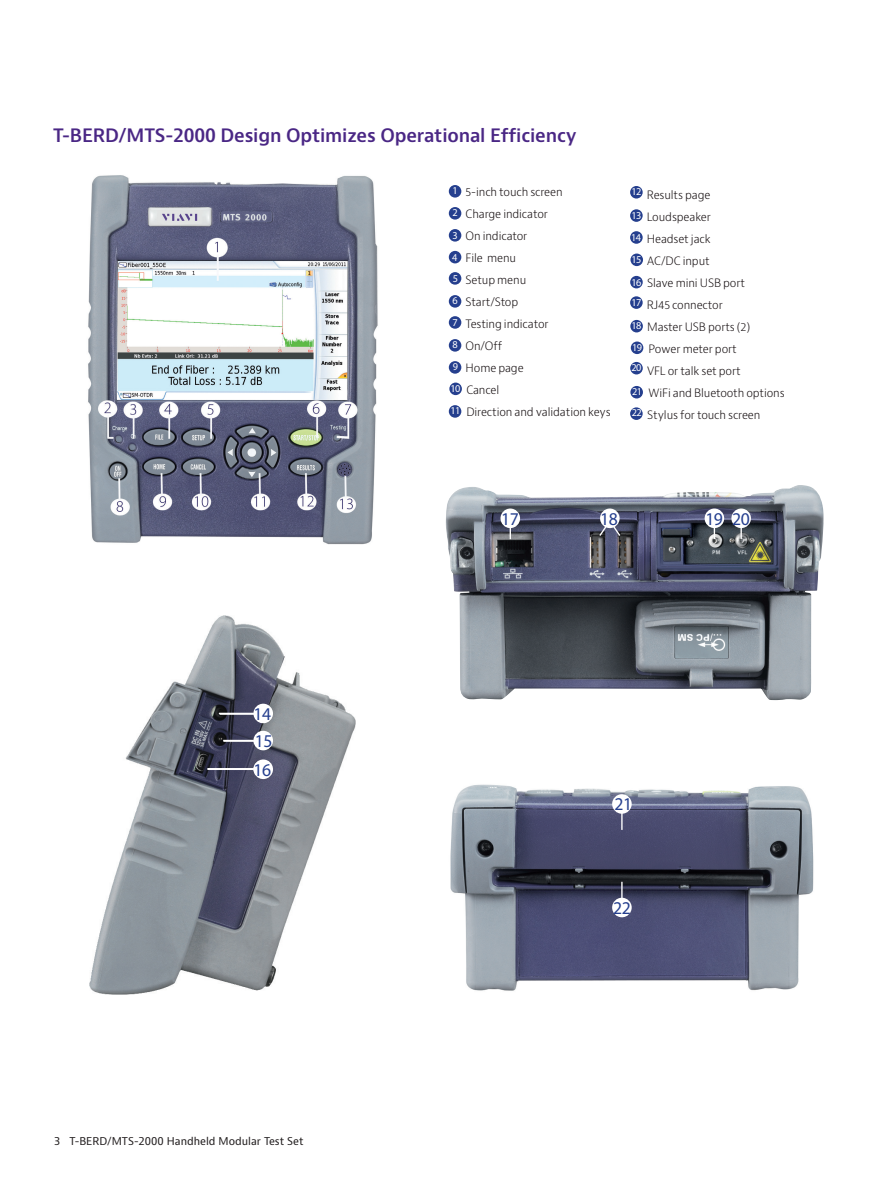
<style>
.page{position:relative;width:893px;height:1191px;background:#fff}
.page>*{position:absolute;margin:0;border:0;box-sizing:border-box;transform-origin:0 0}
.t1{font:600 18px "Bernino Sans";letter-spacing:-.01em;color:#4a2785}
.t2{font:18px/27.2px "Myriad Pro";letter-spacing:-.025em;color:#253f8e}
.t3{font:300 11.25px/22px "Bernino Sans";letter-spacing:-.01em;color:#110a0c}
.t4{font:10.5px "Bernino Sans";color:#231f20}
.s1{font-family:"Myriad Pro";font-weight:400;font-size:10.5px;color:#fff}
</style>
<div class="page">
<div style="left:449px;top:185px;width:12px;height:13px;background:#253f8e;border-radius:50%"></div>
<div style="left:449px;top:207px;width:12px;height:13px;background:#253f8e;border-radius:50%"></div>
<div style="left:449px;top:229px;width:12px;height:13px;background:#253f8e;border-radius:50%"></div>
<div style="left:449px;top:251px;width:12px;height:12px;background:#253f8e;border-radius:50%"></div>
<div style="left:449px;top:272px;width:12px;height:13px;background:#253f8e;border-radius:50%"></div>
<div style="left:449px;top:295px;width:12px;height:13px;background:#253f8e;border-radius:50%"></div>
<div style="left:449px;top:316px;width:12px;height:13px;background:#253f8e;border-radius:50%"></div>
<div style="left:449px;top:339px;width:12px;height:13px;background:#253f8e;border-radius:50%"></div>
<div style="left:449px;top:361px;width:12px;height:13px;background:#253f8e;border-radius:50%"></div>
<div style="left:449px;top:382px;width:13px;height:13px;background:#253f8e;border-radius:50%"></div>
<div style="left:449px;top:405px;width:12px;height:13px;background:#253f8e;border-radius:50%"></div>
<img style="left:90px;top:615px;width:265px;height:380px">
<hr style="left:207px;top:768px;width:48px;height:1px;background:#fff">
<div style="left:253px;top:703px;width:20px;height:20px;background:#fff;border-radius:50%"></div>
<hr style="left:219px;top:712px;width:35px;height:2px;background:#fff">
<div style="left:253px;top:731px;width:20px;height:19px;background:#fff;border-radius:50%"></div>
<hr style="left:223px;top:740px;width:31px;height:1px;background:#fff">
<div style="left:253px;top:759px;width:20px;height:20px;background:#fff;border-radius:50%"></div>
<hr style="left:208px;top:768px;width:46px;height:2px;background:#fff">
<img style="left:446px;top:485px;width:378px;height:215px">
<img style="left:450px;top:784px;width:364px;height:207px">
<div style="left:612px;top:794px;width:20px;height:19px;background:#fff;border-radius:50%"></div>
<svg style="left:621px;top:813px;width:2px;height:17px"></svg>
<div style="left:612px;top:897px;width:20px;height:20px;background:#fff;border-radius:50%"></div>
<svg style="left:621px;top:881px;width:2px;height:17px"></svg>
<div style="left:500px;top:508px;width:20px;height:20px;background:#fff;border-radius:50%"></div>
<div style="left:705px;top:508px;width:19px;height:20px;background:#fff;border-radius:50%"></div>
<div style="left:731px;top:508px;width:20px;height:20px;background:#fff;border-radius:50%"></div>
<svg style="left:740px;top:528px;width:2px;height:11px"></svg>
<div style="left:600px;top:508px;width:20px;height:20px;background:#fff;border-radius:50%"></div>
<svg style="left:598px;top:524px;width:24px;height:13px"></svg>
<img style="left:88px;top:175px;width:290px;height:370px">
<div style="left:630px;top:186px;width:13px;height:12px;background:#253f8e;border-radius:50%"></div>
<div style="left:630px;top:209px;width:13px;height:13px;background:#253f8e;border-radius:50%"></div>
<div style="left:630px;top:231px;width:13px;height:13px;background:#253f8e;border-radius:50%"></div>
<div style="left:630px;top:253px;width:13px;height:13px;background:#253f8e;border-radius:50%"></div>
<div style="left:630px;top:276px;width:13px;height:12px;background:#253f8e;border-radius:50%"></div>
<div style="left:630px;top:296px;width:13px;height:13px;background:#253f8e;border-radius:50%"></div>
<div style="left:630px;top:320px;width:13px;height:12px;background:#253f8e;border-radius:50%"></div>
<div style="left:631px;top:341px;width:12px;height:13px;background:#253f8e;border-radius:50%"></div>
<div style="left:630px;top:362px;width:13px;height:12px;background:#253f8e;border-radius:50%"></div>
<div style="left:630px;top:386px;width:13px;height:12px;background:#253f8e;border-radius:50%"></div>
<div style="left:630px;top:407px;width:13px;height:13px;background:#253f8e;border-radius:50%"></div>
<h1 class="t1" style="left:53px;top:124px;width:525px">T-BERD/MTS-2000 Design Optimizes Operational Efficiency</h1>
<p class="t3" style="left:450px;top:181px;width:162px"><sup>1</sup> 5-inch touch screen<br><sup>2</sup> Charge indicator<br><span class="s1">3</span> On indicator<br><span class="s1">4</span> File menu<br><sup>5</sup> Setup menu<br><span class="s1">6</span> Start/Stop<br><sup>7</sup> Testing indicator<br><sup>8</sup> On/Off<br><span class="s1">9</span> Home page<br><sup>10</sup> Cancel<br><span class="s1">11</span> Direction and validation keys</p>
<p class="t3" style="left:631px;top:184px;width:155px"><sup>12</sup> Results page<br><sup>13</sup> Loudspeaker<br><sup>14</sup> Headset jack<br><sup>15</sup> AC/DC input<br><span class="s1">16</span> Slave mini USB port<br><sup>17</sup> RJ45 connector<br><span class="s1">18</span> Master USB ports (2)<br><sup>19</sup> Power meter port<br><sup>20</sup> VFL or talk set port<br><sup>21</sup> WiFi and Bluetooth options<br><sup>22</sup> Stylus for touch screen</p>
<h1 class="t2" style="left:253px;top:700px;width:21px">14<br>15</h1>
<h1 class="t2" style="left:253px;top:755px;width:19px">16</h1>
<p class="t4" style="left:54px;top:1134px;width:251px">3 T-BERD/MTS-2000 Handheld Modular Test Set</p>
<h1 class="t2" style="left:501px;top:505px;width:19px">17</h1>
<h1 class="t2" style="left:600px;top:505px;width:19px">18</h1>
<h1 class="t2" style="left:705px;top:505px;width:46px">19 20</h1>
<h1 class="t2" style="left:615px;top:790px;width:19px">21</h1>
<h1 class="t2" style="left:613px;top:894px;width:19px">22</h1>
</div>
